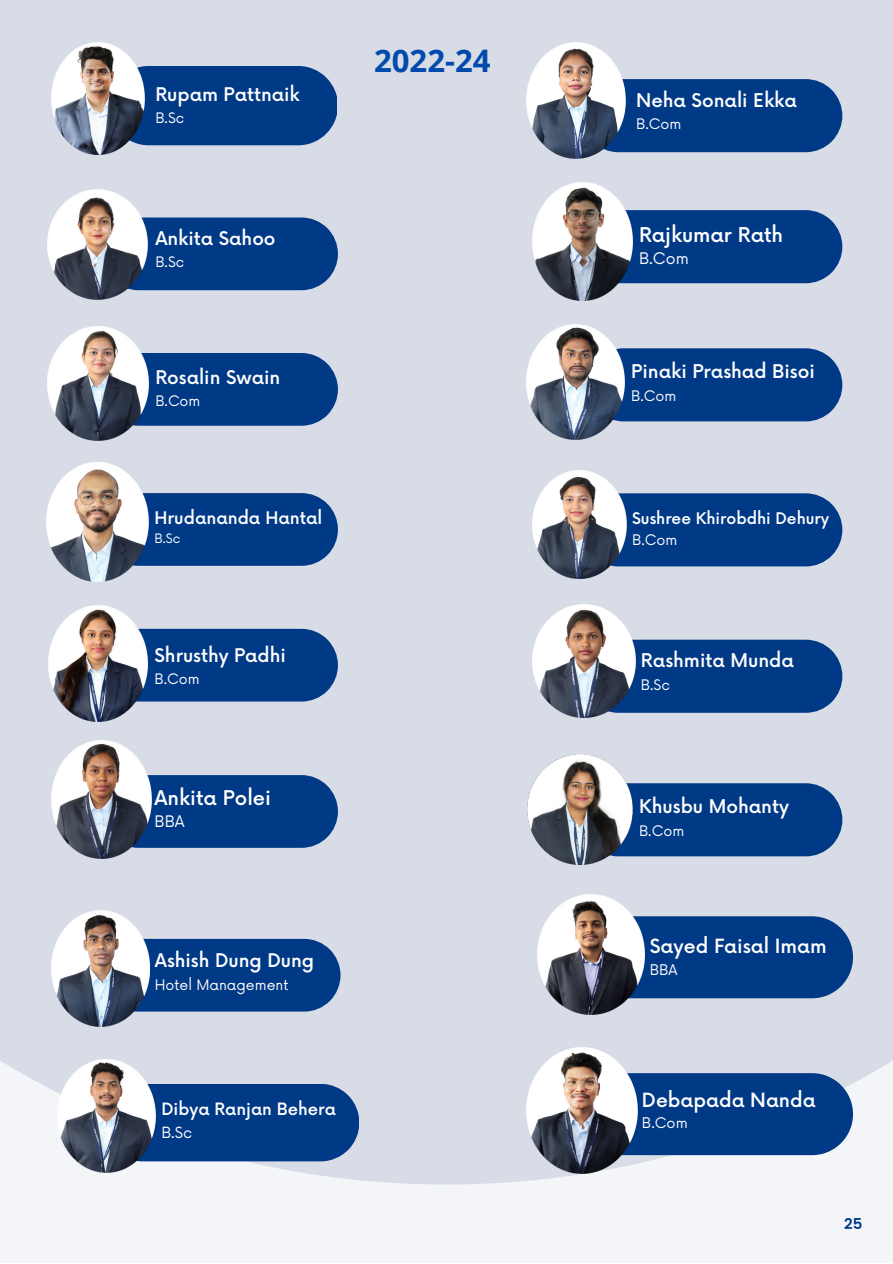
<style>
.page{position:relative;width:893px;height:1264px;background:#fff}
.page>*{position:absolute;margin:0;border:0;box-sizing:border-box;transform-origin:0 0}
.t1{font:700 31.05px "Open Sans";color:#004aad}
.t2{font:500 19.95px "Now";color:#fefefe}
.t3{font:500 19.8px "Now";color:#fefefe}
.t4{font:500 19.05px "Now";color:#fefefe}
.t5{font:500 18.45px "Now";color:#fefefe}
.t6{font:500 18.3px "Now";color:#fefefe}
.t7{font:500 16.95px "Now";color:#fefefe}
.t8{font:500 16.5px "Now";color:#fefefe}
.t9{font:500 15.6px "Now";color:#fefefe}
.t10{font:15.6px "Now";color:#fefefe}
.t11{font:15px "Now";color:#fefefe}
.t12{font:600 15px "Poppins";color:#003986}
.t13{font:14.4px "Now";color:#fefefe}
.t14{font:14.25px "Now";color:#fefefe}
.t15{font:14.1px "Now";color:#fefefe}
.t16{font:12.75px "Now";color:#fefefe}
</style>
<div class="page">
<div style="left:0;top:0;width:892px;height:1262px;background:#f3f5f9"></div>
<div style="left:0;top:0;width:892px;height:1184px;background:#d8dce6"></div>
<div style="left:144px;top:66px;width:192px;height:79px;background:#003986"></div>
<div style="left:148px;top:217px;width:189px;height:73px;background:#003986"></div>
<div style="left:149px;top:353px;width:188px;height:73px;background:#003986"></div>
<div style="left:148px;top:493px;width:189px;height:73px;background:#003986"></div>
<div style="left:148px;top:629px;width:189px;height:72px;background:#003986"></div>
<div style="left:151px;top:775px;width:186px;height:72px;background:#003986"></div>
<div style="left:149px;top:938px;width:191px;height:73px;background:#003986"></div>
<div style="left:155px;top:1084px;width:204px;height:77px;background:#003986"></div>
<div style="left:644px;top:916px;width:208px;height:82px;background:#003986"></div>
<div style="left:637px;top:1073px;width:215px;height:82px;background:#003986"></div>
<div style="left:625px;top:79px;width:217px;height:73px;background:#003986"></div>
<div style="left:632px;top:210px;width:210px;height:73px;background:#003986"></div>
<div style="left:624px;top:348px;width:218px;height:73px;background:#003986"></div>
<div style="left:626px;top:493px;width:216px;height:73px;background:#003986"></div>
<div style="left:635px;top:639px;width:207px;height:73px;background:#003986"></div>
<div style="left:632px;top:783px;width:210px;height:73px;background:#003986"></div>
<img style="left:51px;top:42px;width:93px;height:113px">
<img style="left:48px;top:189px;width:100px;height:110px">
<img style="left:48px;top:326px;width:101px;height:115px">
<img style="left:47px;top:462px;width:101px;height:120px">
<img style="left:49px;top:605px;width:99px;height:116px">
<img style="left:51px;top:740px;width:100px;height:118px">
<img style="left:51px;top:910px;width:98px;height:116px">
<img style="left:57px;top:1059px;width:98px;height:113px">
<img style="left:537px;top:894px;width:107px;height:120px">
<img style="left:526px;top:1047px;width:111px;height:125px">
<img style="left:526px;top:42px;width:99px;height:116px">
<img style="left:532px;top:183px;width:100px;height:118px">
<img style="left:526px;top:325px;width:98px;height:114px">
<img style="left:533px;top:470px;width:93px;height:108px">
<img style="left:532px;top:604px;width:103px;height:113px">
<img style="left:527px;top:754px;width:105px;height:110px">
<p class="t6" style="left:155px;top:84px;width:146px">Rupam Pattnaik</p>
<p class="t15" style="left:155px;top:110px;width:30px">B.Sc</p>
<p class="t6" style="left:155px;top:228px;width:122px">Ankita Sahoo</p>
<p class="t15" style="left:155px;top:254px;width:30px">B.Sc</p>
<p class="t6" style="left:155px;top:367px;width:126px">Rosalin Swain</p>
<p class="t15" style="left:155px;top:393px;width:47px">B.Com</p>
<p class="t7" style="left:154px;top:509px;width:169px">Hrudananda Hantal</p>
<p class="t16" style="left:154px;top:531px;width:27px">B.Sc</p>
<p class="t6" style="left:154px;top:645px;width:133px">Shrusthy Padhi</p>
<p class="t15" style="left:154px;top:671px;width:47px">B.Com</p>
<p class="t3" style="left:154px;top:786px;width:118px">Ankita Polei</p>
<p class="t10" style="left:154px;top:812px;width:32px">BBA</p>
<h1 class="t1" style="left:374px;top:39px;width:118px">2022-24</h1>
<p class="t6" style="left:155px;top:950px;width:161px">Ashish Dung Dung</p>
<p class="t15" style="left:155px;top:976px;width:135px">Hotel Management</p>
<p class="t8" style="left:161px;top:1100px;width:176px">Dibya Ranjan Behera</p>
<p class="t11" style="left:161px;top:1124px;width:32px">B.Sc</p>
<p class="t5" style="left:636px;top:90px;width:162px">Neha Sonali Ekka</p>
<p class="t14" style="left:636px;top:116px;width:47px">B.Com</p>
<p class="t2" style="left:639px;top:224px;width:146px">Rajkumar Rath</p>
<p class="t10" style="left:639px;top:250px;width:51px">B.Com</p>
<p class="t5" style="left:631px;top:362px;width:185px">Pinaki Prashad Bisoi</p>
<p class="t14" style="left:631px;top:388px;width:47px">B.Com</p>
<p class="t9" style="left:632px;top:509px;width:198px">Sushree Khirobdhi Dehury</p>
<p class="t14" style="left:632px;top:532px;width:47px">B.Com</p>
<p class="t5" style="left:641px;top:650px;width:154px">Rashmita Munda</p>
<p class="t14" style="left:641px;top:676px;width:30px">B.Sc</p>
<p class="t5" style="left:639px;top:796px;width:151px">Khusbu Mohanty</p>
<p class="t14" style="left:639px;top:822px;width:47px">B.Com</p>
<p class="t4" style="left:649px;top:935px;width:178px">Sayed Faisal Imam</p>
<p class="t13" style="left:649px;top:961px;width:29px">BBA</p>
<p class="t4" style="left:642px;top:1089px;width:175px">Debapada Nanda</p>
<p class="t13" style="left:642px;top:1115px;width:47px">B.Com</p>
<p class="t12" style="left:844px;top:1215px;width:20px">25</p>
</div>
